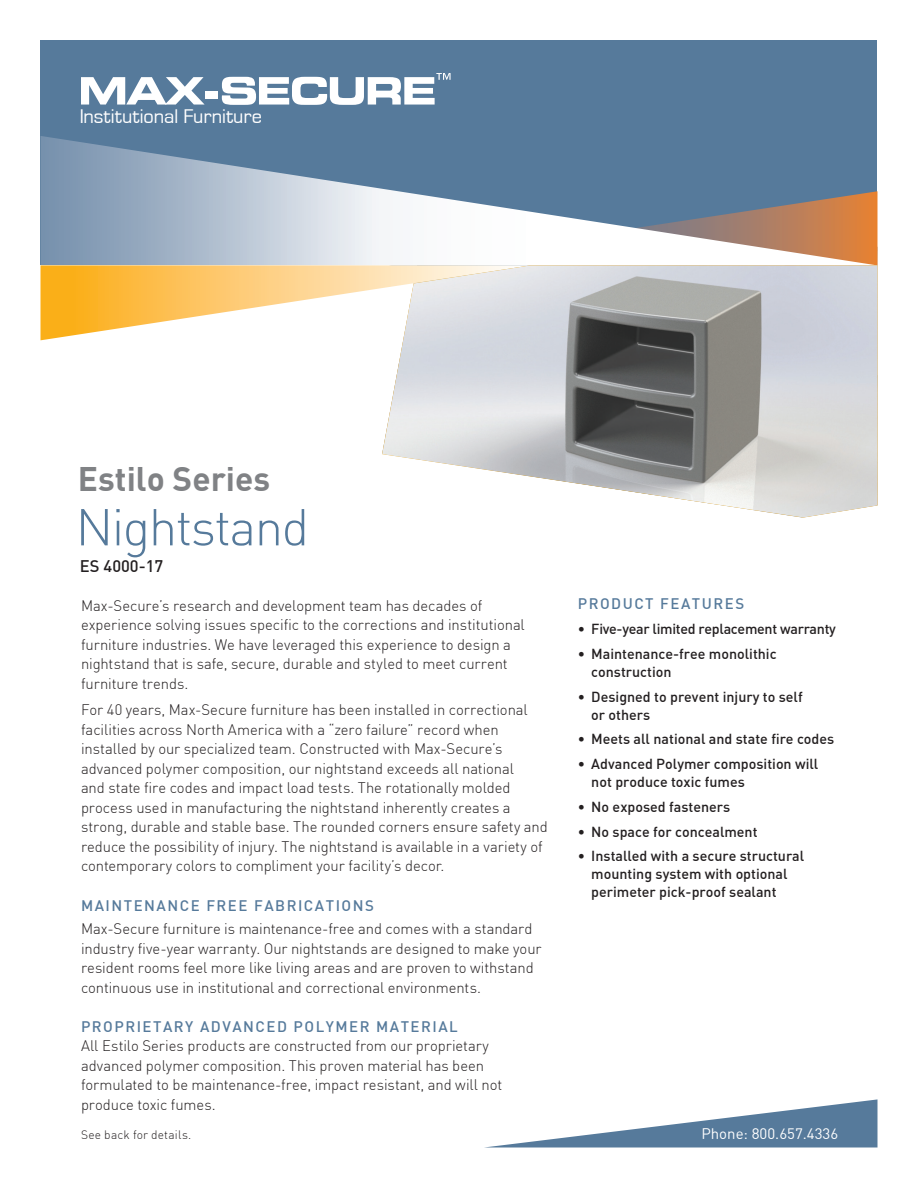
<style>
.page{position:relative;width:918px;height:1188px;background:#fff}
.page>*{position:absolute;margin:0;border:0;box-sizing:border-box;transform-origin:0 0}
.t1{font:300 51px "DIN";letter-spacing:-.03em;color:#567a9b}
.t2{font:33.45px "DIN Bold";color:#808285}
.t3{font:20.4px "Eurostile";letter-spacing:.005em;color:#fff}
.t4{font:500 16.5px "DIN";color:#231f20}
.t5{font:300 15px/19.5px "DIN";letter-spacing:-.005em;color:#231f20}
.t6{font:500 15px "DIN";letter-spacing:.1em;color:#567a9b}
.t7{font:15px "DIN";color:#fff}
.t8{font:500 14.25px/18px "DIN";color:#231f20}
.t9{font:500 14.25px "DIN";letter-spacing:-.02em;color:#231f20}
.t10{font:300 12px "DIN";letter-spacing:.015em;color:#231f20}
</style>
<div class="page">
<div style="left:40px;top:40px;width:838px;height:225px;background:#567a9b"></div>
<svg style="left:40px;top:136px;width:838px;height:55px"></svg>
<svg style="left:40px;top:191px;width:838px;height:149px"></svg>
<svg style="left:484px;top:1099px;width:394px;height:49px"></svg>
<svg style="left:81px;top:77px;width:124px;height:28px"></svg>
<div style="left:206px;top:91px;width:12px;height:7px;background:#fff"></div>
<svg style="left:222px;top:73px;width:229px;height:32px"></svg>
<img style="left:382px;top:265px;width:496px;height:253px">
<h3 class="t3" style="left:80px;top:106px;width:184px">Institutional Furniture</h3>
<h2 class="t2" style="left:78px;top:457px;width:194px">Estilo Series</h2>
<h1 class="t1" style="left:76px;top:496px;width:235px">Nightstand</h1>
<p class="t4" style="left:80px;top:555px;width:85px">ES 4000-17</p>
<p class="t5" style="left:81px;top:596px;width:445px">Max-Secure’s research and development team has decades of experience solving issues specific to the corrections and institutional furniture industries. We have leveraged this experience to design a nightstand that is safe, secure, durable and styled to meet current furniture trends.</p>
<p class="t5" style="left:81px;top:700px;width:468px">For 40 years, Max-Secure furniture has been installed in correctional facilities across North America with a “zero failure” record when installed by our specialized team. Constructed with Max-Secure’s advanced polymer composition, our nightstand exceeds all national<br>and state fire codes and impact load tests. The rotationally molded process used in manufacturing the nightstand inherently creates a strong, durable and stable base. The rounded corners ensure safety and reduce the possibility of injury. The nightstand is available in a variety of contemporary colors to compliment your facility’s decor.</p>
<p class="t6" style="left:81px;top:896px;width:293px">Maintenance Free Fabrications</p>
<p class="t5" style="left:81px;top:919px;width:462px">Max-Secure furniture is maintenance-free and comes with a standard industry five-year warranty. Our nightstands are designed to make your resident rooms feel more like living areas and are proven to withstand continuous use in institutional and correctional environments.</p>
<p class="t6" style="left:81px;top:1017px;width:378px">Proprietary advanced Polyme r Material</p>
<p class="t5" style="left:81px;top:1036px;width:423px">All Estilo Series products are constructed from our proprietary advanced polymer composition. This proven material has been formulated to be maintenance-free, impact resistant, and will not produce toxic fumes.</p>
<p class="t10" style="left:81px;top:1127px;width:112px">See back for details.</p>
<p class="t6" style="left:578px;top:594px;width:157px">Product Features</p>
<p class="t9" style="left:578px;top:620px;width:260px">• Five-year limited replacement warranty</p>
<p class="t8" style="left:591px;top:644px;width:187px;text-indent:-13px">• Maintenance-free monolithic construction</p>
<p class="t8" style="left:591px;top:687px;width:213px;text-indent:-13px">• Designed to prevent injury to self or others</p>
<p class="t8" style="left:578px;top:730px;width:258px">• Meets all national and state fire codes</p>
<p class="t8" style="left:591px;top:755px;width:229px;text-indent:-13px">• Advanced Polymer composition will not produce toxic fumes</p>
<p class="t8" style="left:578px;top:797px;width:154px">• N o exposed fasteners</p>
<p class="t8" style="left:578px;top:822px;width:181px">• No space for concealment</p>
<p class="t8" style="left:591px;top:847px;width:214px;text-indent:-13px">• I nstalled with a secure structural mounting system with optional perimeter pick-proof sealant</p>
<p class="t7" style="left:701px;top:1124px;width:138px">Phone: 800.657.4336</p>
</div>
